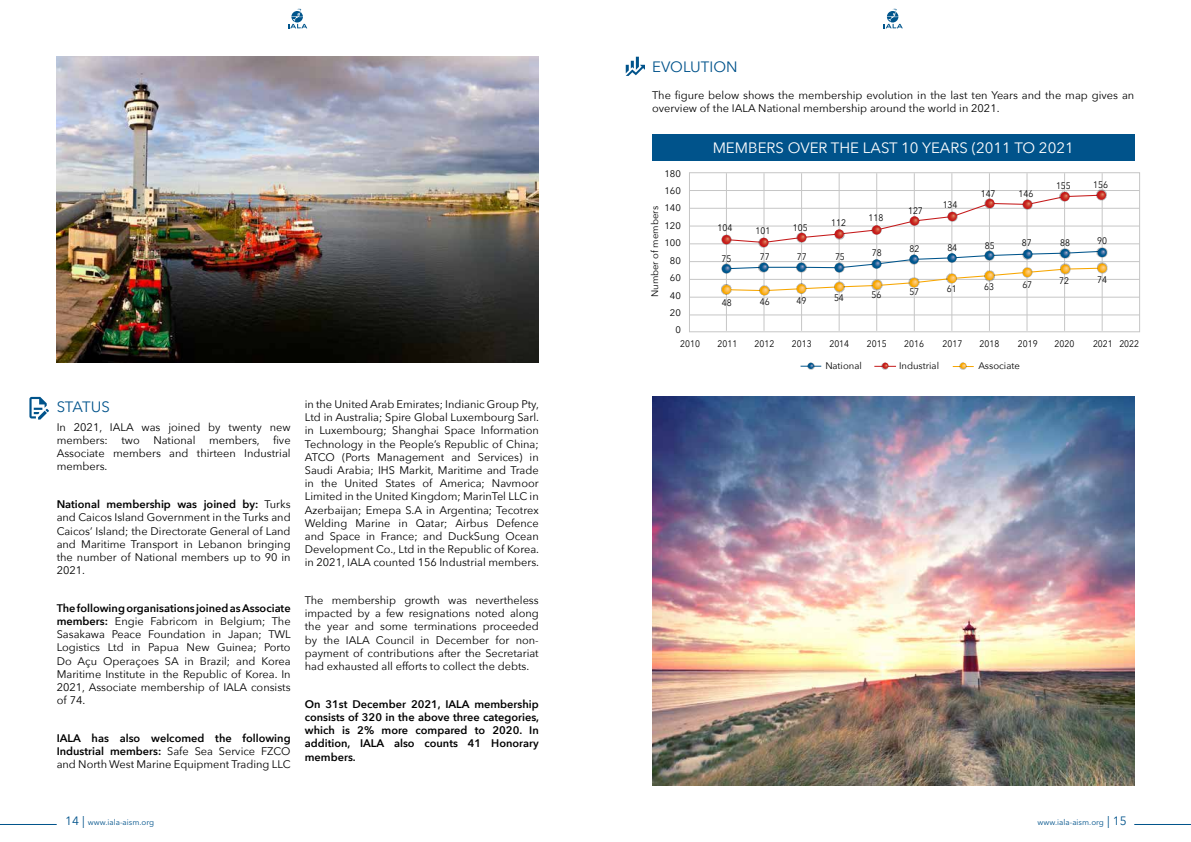
<style>
.page{position:relative;width:1191px;height:842px;background:#fff}
.page>*{position:absolute;margin:0;border:0;box-sizing:border-box;transform-origin:0 0}
.t1{font:15px "Avenir Next";color:#fff}
.t2{font:15px "Avenir Next";color:#00538b}
.t3{font:11px/13.2px "Avenir Next";color:#000;text-align:justify}
.t4{font:600 11px/13.2px "Avenir Next";color:#000;text-align:justify}
.t5{font:9.5px "Avenir Next";color:#000;scale:.9 1}
.t6{font:9.5px/17.4px "Avenir Next";color:#000;text-align:right}
.t7{font:8px "Avenir Next LT Pro";color:#00538b}
.s1{font-weight:600}
.s2{font-size:12px}
</style>
<div class="page">
<img style="left:57px;top:57px;width:482px;height:306px">
<img style="left:652px;top:397px;width:482px;height:388px">
<div style="left:689px;top:172px;width:450px;height:160px;border:1px solid #c6c6c6"></div>
<hr style="left:689px;top:190px;width:450px;height:1px;background:#c6c6c6">
<hr style="left:689px;top:208px;width:450px;height:1px;background:#c6c6c6">
<hr style="left:689px;top:226px;width:450px;height:1px;background:#c6c6c6">
<hr style="left:689px;top:244px;width:450px;height:1px;background:#c6c6c6">
<hr style="left:689px;top:261px;width:450px;height:1px;background:#c6c6c6">
<hr style="left:689px;top:279px;width:450px;height:1px;background:#c6c6c6">
<hr style="left:689px;top:297px;width:450px;height:1px;background:#c6c6c6">
<hr style="left:689px;top:315px;width:450px;height:1px;background:#c6c6c6">
<hr style="left:726px;top:173px;width:1px;height:158px;background:#c6c6c6">
<hr style="left:763px;top:173px;width:1px;height:158px;background:#c6c6c6">
<hr style="left:801px;top:173px;width:1px;height:158px;background:#c6c6c6">
<hr style="left:839px;top:173px;width:1px;height:158px;background:#c6c6c6">
<hr style="left:876px;top:173px;width:1px;height:158px;background:#c6c6c6">
<hr style="left:914px;top:173px;width:1px;height:158px;background:#c6c6c6">
<hr style="left:951px;top:173px;width:1px;height:158px;background:#c6c6c6">
<hr style="left:989px;top:173px;width:1px;height:158px;background:#c6c6c6">
<hr style="left:1026px;top:173px;width:1px;height:158px;background:#c6c6c6">
<hr style="left:1064px;top:173px;width:1px;height:158px;background:#c6c6c6">
<hr style="left:1101px;top:173px;width:1px;height:158px;background:#c6c6c6">
<svg style="left:800px;top:362px;width:21px;height:7px"></svg>
<svg style="left:952px;top:362px;width:21px;height:7px"></svg>
<svg style="left:874px;top:362px;width:22px;height:7px"></svg>
<svg style="left:721px;top:190px;width:386px;height:106px"></svg>
<div style="left:652px;top:135px;width:482px;height:26px;background:#00538b"></div>
<svg style="left:626px;top:57px;width:19px;height:19px"></svg>
<svg style="left:29px;top:397px;width:20px;height:23px"></svg>
<hr style="left:0;top:824px;width:57px;height:1px;background:#00538b">
<hr style="left:1134px;top:824px;width:57px;height:1px;background:#00538b">
<svg style="left:288px;top:9px;width:19px;height:19px"></svg>
<svg style="left:883px;top:9px;width:19px;height:19px"></svg>
<h1 class="t2" style="left:652px;top:54px;width:87px">EVOLUTION</h1>
<p class="t3" style="left:652px;top:88px;width:483px">The figure below shows the membership evolution in the last ten Years and the map gives an overview of the IALA National membership around the world in 2021.</p>
<p class="t6" style="left:664px;top:164px;width:18px">180<br>160<br>140<br>120<br>100<br>80<br>60<br>40<br>20<br>0</p>
<p class="t6" style="left:646px;top:297px;width:93px;rotate:-90deg">Number of members</p>
<h1 class="t1" style="left:712px;top:135px;width:362px">MEMBERS OVER THE LAST 10 YEARS (2011 TO 2021</h1>
<p class="t5" style="left:980px;top:186px;width:18px">147</p>
<p class="t5" style="left:1018px;top:186px;width:18px">146</p>
<p class="t5" style="left:1056px;top:178px;width:18px">155</p>
<p class="t5" style="left:1093px;top:176px;width:18px">156</p>
<p class="t5" style="left:942px;top:197px;width:18px">134</p>
<p class="t5" style="left:908px;top:203px;width:18px">127</p>
<p class="t5" style="left:868px;top:210px;width:18px">118</p>
<p class="t5" style="left:831px;top:214px;width:18px">112</p>
<p class="t5" style="left:793px;top:219px;width:18px">105</p>
<p class="t5" style="left:717px;top:220px;width:18px">104</p>
<p class="t5" style="left:721px;top:250px;width:13px">75</p>
<p class="t5" style="left:722px;top:295px;width:13px">48</p>
<p class="t5" style="left:760px;top:294px;width:13px">46</p>
<p class="t5" style="left:796px;top:292px;width:13px">49</p>
<p class="t5" style="left:834px;top:290px;width:13px">54</p>
<p class="t5" style="left:871px;top:287px;width:13px">56</p>
<p class="t5" style="left:909px;top:284px;width:13px">57</p>
<p class="t5" style="left:946px;top:281px;width:13px">61</p>
<p class="t5" style="left:984px;top:278px;width:13px">63</p>
<p class="t5" style="left:1022px;top:276px;width:13px">67</p>
<p class="t5" style="left:755px;top:223px;width:18px">101</p>
<p class="t5" style="left:909px;top:241px;width:13px">82</p>
<p class="t5" style="left:947px;top:240px;width:13px">84</p>
<p class="t5" style="left:984px;top:238px;width:13px">85</p>
<p class="t5" style="left:1021px;top:235px;width:13px">87</p>
<p class="t5" style="left:1060px;top:234px;width:13px">88</p>
<p class="t5" style="left:1097px;top:233px;width:13px">90</p>
<p class="t5" style="left:872px;top:245px;width:13px">78</p>
<p class="t5" style="left:760px;top:248px;width:13px">77</p>
<p class="t5" style="left:797px;top:248px;width:13px">77</p>
<p class="t5" style="left:835px;top:249px;width:13px">75</p>
<p class="t5" style="left:1059px;top:273px;width:13px">72</p>
<p class="t5" style="left:1097px;top:271px;width:13px">74</p>
<h1 class="t2" style="left:57px;top:394px;width:55px">STATUS</h1>
<p class="t3" style="left:57px;top:420px;width:235px">In 2021, IALA was joined by twenty new members: two National members, five Associate members and thirteen Industrial members.</p>
<p class="t3" style="left:57px;top:497px;width:235px"><span class="s1">National membership was joined by:</span> Turks and Caicos Island Government in the Turks and Caicos’ Island; the Directorate General of Land and Maritime Transport in Lebanon bringing the number of National members up to 90 in 2021.</p>
<p class="t3" style="left:57px;top:601px;width:236px"><span class="s1">The following organisations joined as Associate members:</span> Engie Fabricom in Belgium; The Sasakawa Peace Foundation in Japan; TWL Logistics Ltd in Papua New Guinea; Porto Do Açu Operaçoes SA in Brazil; and Korea Maritime Institute in the Republic of Korea. In 2021, Associate membership of IALA consists of 74.</p>
<p class="t3" style="left:57px;top:731px;width:235px"><span class="s1">IALA has also welcomed the following Industrial members:</span> Safe Sea Service FZCO and North West Marine Equipment Trading LLC</p>
<p class="t3" style="left:305px;top:397px;width:236px">in the United Arab Emirates; Indianic Group Pty, Ltd in Australia; Spire Global Luxembourg Sarl. in Luxembourg; Shanghai Space Information Technology in the People’s Republic of China; ATCO (Ports Management and Services) in Saudi Arabia; IHS Markit, Maritime and Trade in the United States of America; Navmoor Limited in the United Kingdom; MarinTel LLC in Azerbaijan; Emepa S.A in Argentina; Tecotrex Welding Marine in Qatar; Airbus Defence and Space in France; and DuckSung Ocean Development Co., Ltd in the Republic of Korea. in 2021, IALA counted 156 Industrial members.</p>
<p class="t3" style="left:305px;top:593px;width:235px">The membership growth was nevertheless impacted by a few resignations noted along the year and some terminations proceeded by the IALA Council in December for non&shy;payment of contributions after the Secretariat had exhausted all efforts to collect the debts.</p>
<p class="t4" style="left:305px;top:697px;width:236px">On 31st December 2021, IALA membership consists of 320 in the above three categories, which is 2% more compared to 2020. In addition, IALA also counts 41 Honorary members.</p>
<p class="t5" style="left:680px;top:335px;width:24px">2010</p>
<p class="t5" style="left:717px;top:335px;width:24px">2011</p>
<p class="t5" style="left:754px;top:335px;width:24px">2012</p>
<p class="t5" style="left:792px;top:335px;width:24px">2013</p>
<p class="t5" style="left:829px;top:335px;width:24px">2014</p>
<p class="t5" style="left:867px;top:335px;width:24px">2015</p>
<p class="t5" style="left:904px;top:335px;width:24px">2016</p>
<p class="t5" style="left:942px;top:335px;width:24px">2017</p>
<p class="t5" style="left:979px;top:335px;width:24px">2018</p>
<p class="t5" style="left:1017px;top:335px;width:24px">2019</p>
<p class="t5" style="left:1054px;top:335px;width:24px">2020</p>
<p class="t5" style="left:1093px;top:335px;width:53px">2021 2022</p>
<p class="t6" style="left:825px;top:357px;width:38px">National</p>
<p class="t6" style="left:899px;top:357px;width:42px">Industrial</p>
<p class="t6" style="left:978px;top:357px;width:43px">Associate</p>
<p class="t7" style="left:65px;top:817px;width:91px"><span class="s2">14 |</span> www.iala-aism.org</p>
<p class="t7" style="left:1037px;top:817px;width:91px">www.iala-aism.org <span class="s2">| 15</span></p>
</div>
